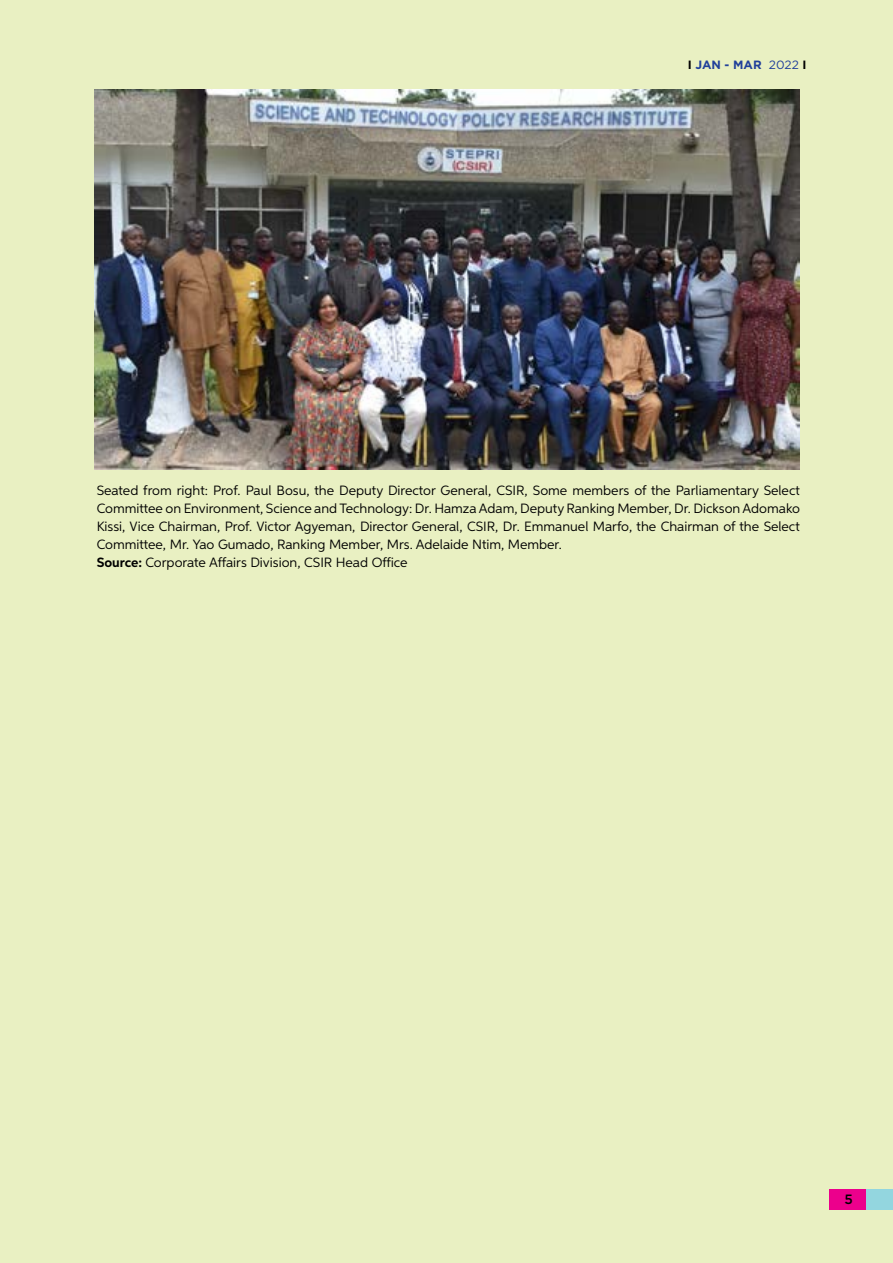
<style>
.page{position:relative;width:893px;height:1263px;background:#fff}
.page>*{position:absolute;margin:0;border:0;box-sizing:border-box;transform-origin:0 0}
.t1{font:13.5px/18px "Aspira";color:#000}
.t2{font:500 13.5px "Gotham";color:#000}
.t3{font:700 12px "Gotham";color:#21409a}
.s1{color:#000}
.s2{font-weight:400}
.s3{font-weight:700}
</style>
<div class="page">
<div style="left:1px;top:0;width:892px;height:1263px;background:#e9f0c2"></div>
<div style="left:829px;top:1189px;width:64px;height:21px;background:#93d6df"></div>
<div style="left:829px;top:1189px;width:36px;height:21px;background:#ec008c"></div>
<img style="left:94px;top:89px;width:706px;height:381px">
<p class="t3" style="left:688px;top:58px;width:120px"><span class="s1">I</span> JAN - MAR <span class="s2">2022</span> <span class="s1">I</span></p>
<p class="t1" style="left:97px;top:482px;width:705px">Seated from right: Prof. Paul Bosu, the Deputy Director General, CSIR, Some members of the Parliamentary Select Committee on Environment, Science and Technology: Dr. Hamza Adam, Deputy Ranking Member, Dr. Dickson Adomako Kissi, Vice Chairman, Prof. Victor Agyeman, Director General, CSIR, Dr. Emmanuel Marfo, the Chairman of the Select Committee, Mr. Yao Gumado, Ranking Member, Mrs. Adelaide Ntim, Member.<br><span class="s3">Source:</span> Corporate Affairs Division, CSIR Head Office</p>
<p class="t2" style="left:845px;top:1190px;width:10px">5</p>
</div>
